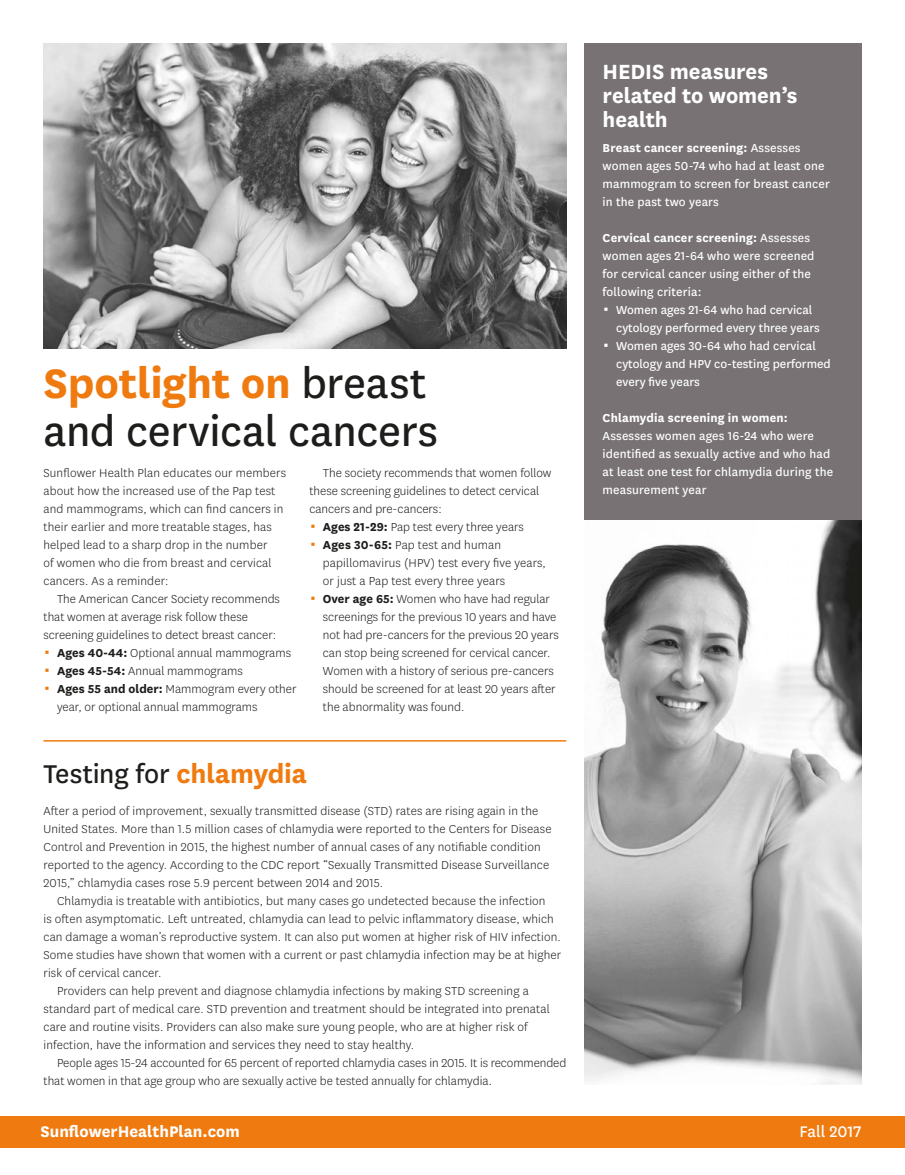
<style>
.page{position:relative;width:905px;height:1175px;background:#fff}
.page>*{position:absolute;margin:0;border:0;box-sizing:border-box;transform-origin:0 0}
.Primary_Headline{font:48px/48px "Centene Sans";letter-spacing:-.01em;color:#1d1d1b}
.Primary_Headline-2{font:30px "Centene Sans";letter-spacing:-.005em;color:#1d1d1b}
.Secondary_Headline{font:700 24px/24px "Centene Sans";letter-spacing:-.005em;color:#fff}
.t1{font:700 18px "Centene Sans";color:#fff}
.t2{font:18px "Centene Sans";color:#fff}
.Body_Text__No_Indent{font:300 13.5px/18px "Centene Sans";letter-spacing:.01em;color:#1d1d1b}
.Body_Text{font:300 13.5px/18px "Centene Sans";letter-spacing:.01em;color:#1d1d1b}
.Secondary_Body_No_In{font:13.5px/18px "Centene Sans";letter-spacing:.01em;color:#fff}
.s1{font-weight:700;color:#ef7b10}
.s2{font-weight:700}
</style>
<div class="page">
<img style="left:44px;top:43px;width:522px;height:305px">
<div style="left:584px;top:43px;width:277px;height:478px;background:#787275"></div>
<img style="left:584px;top:521px;width:277px;height:563px">
<hr style="left:44px;top:740px;width:522px;height:1px;background:#ef7b10">
<div style="left:0;top:1116px;width:905px;height:31px;background:#ef7b10"></div>
<p class="Primary_Headline" style="left:44px;top:356px;width:396px"><span class="s1">Spotlight on</span> breast and cervical cancers</p>
<p class="Body_Text__No_Indent" style="left:44px;top:464px;width:244px">Sunflower Health Plan educates our members about how the increased use of the Pap test and mammograms, which can find cancers in their earlier and more treatable stages, has helped lead to a sharp drop in the number<br>of women who die from breast and cervical cancers. As a reminder:</p>
<p class="Body_Text" style="left:44px;top:590px;width:238px;text-indent:13px">The American Cancer Society recommends that women at average risk follow these screening guidelines to detect breast cancer:</p>
<p class="Body_Text__No_Indent" style="left:57px;top:644px;width:235px"><span class="s2">Ages 40-44:</span> Optional annual mammograms</p>
<p class="Body_Text__No_Indent" style="left:57px;top:662px;width:187px"><span class="s2">Ages 45-54:</span> Annual mammograms</p>
<p class="Body_Text__No_Indent" style="left:57px;top:680px;width:241px"><span class="s2">Ages 55 and older:</span> Mammogram every other year, or optional annual mammograms</p>
<p class="Body_Text" style="left:309px;top:464px;width:243px;text-indent:14px">The society recommends that women follow these screening guidelines to detect cervical cancers and pre-cancers:</p>
<p class="Body_Text__No_Indent" style="left:323px;top:518px;width:202px"><span class="s2">Ages 21-29:</span> Pap test every three years</p>
<p class="Body_Text__No_Indent" style="left:323px;top:536px;width:224px"><span class="s2">Ages 30-65:</span> Pap test and human papillomavirus (HPV) test every five years, or just a Pap test every three years</p>
<p class="Body_Text__No_Indent" style="left:323px;top:590px;width:237px"><span class="s2">Over age 65:</span> Women who have had regular screenings for the previous 10 years and have not had pre-cancers for the previous 20 years can stop being screened for cervical cancer.<br>Women with a history of serious pre-cancers should be screened for at least 20 years after the abnormality was found.</p>
<p class="Primary_Headline-2" style="left:44px;top:754px;width:265px">Testing for <span class="s1">chlamydia</span></p>
<p class="Body_Text__No_Indent" style="left:44px;top:801px;width:509px">After a period of improvement, sexually transmitted disease (STD) rates are rising again in the United States. More than 1.5 million cases of chlamydia were reported to the Centers for Disease Control and Prevention in 2015, the highest number of annual cases of any notifiable condition reported to the agency. According to the CDC report “Sexually Transmitted Disease Surveillance 2015,” chlamydia cases rose 5.9 percent between 2014 and 2015.</p>
<p class="Body_Text" style="left:44px;top:891px;width:519px;text-indent:13px">Chlamydia is treatable with antibiotics, but many cases go undetected because the infection<br>is often asymptomatic. Left untreated, chlamydia can lead to pelvic inflammatory disease, which can damage a woman’s reproductive system. It can also put women at higher risk of HIV infection.<br>Some studies have shown that women with a current or past chlamydia infection may be at higher risk of cervical cancer.</p>
<p class="Body_Text" style="left:44px;top:981px;width:507px;text-indent:13px">Providers can help prevent and diagnose chlamydia infections by making STD screening a standard part of medical care. STD prevention and treatment should be integrated into prenatal care and routine visits. Providers can also make sure young people, who are at higher risk of infection, have the information and services they need to stay healthy.</p>
<p class="Body_Text" style="left:44px;top:1053px;width:524px;text-indent:13px">People ages 15-24 accounted for 65 percent of reported chlamydia cases in 2015. It is recommended that women in that age group who are sexually active be tested annually for chlamydia.</p>
<p class="Secondary_Headline" style="left:602px;top:58px;width:196px">HEDIS measures related to women’s health</p>
<p class="Secondary_Body_No_In" style="left:602px;top:138px;width:229px"><span class="s2">Breast cancer screening:</span> Assesses women ages 50-74 who had at least one mammogram to screen for breast cancer in the past two years</p>
<p class="Secondary_Body_No_In" style="left:602px;top:228px;width:213px"><span class="s2">Cervical cancer screening:</span> Assesses women ages 21-64 who were screened for cervical cancer using either of the following criteria:</p>
<p class="Secondary_Body_No_In" style="left:616px;top:300px;width:205px">Women ages 21-64 who had cervical cytology performed every three years</p>
<p class="Secondary_Body_No_In" style="left:616px;top:336px;width:216px">Women ages 30-64 who had cervical cytology and HPV co-testing performed every five years</p>
<p class="Secondary_Body_No_In" style="left:602px;top:408px;width:232px"><span class="s2">Chlamydia screening in women:<br></span>Assesses women ages 16-24 who were identified as sexually active and who had at least one test for chlamydia during the measurement year</p>
<p class="t1" style="left:41px;top:1118px;width:201px">SunflowerHealthPlan.com</p>
<p class="t2" style="left:799px;top:1119px;width:63px">Fall 2017</p>
</div>
